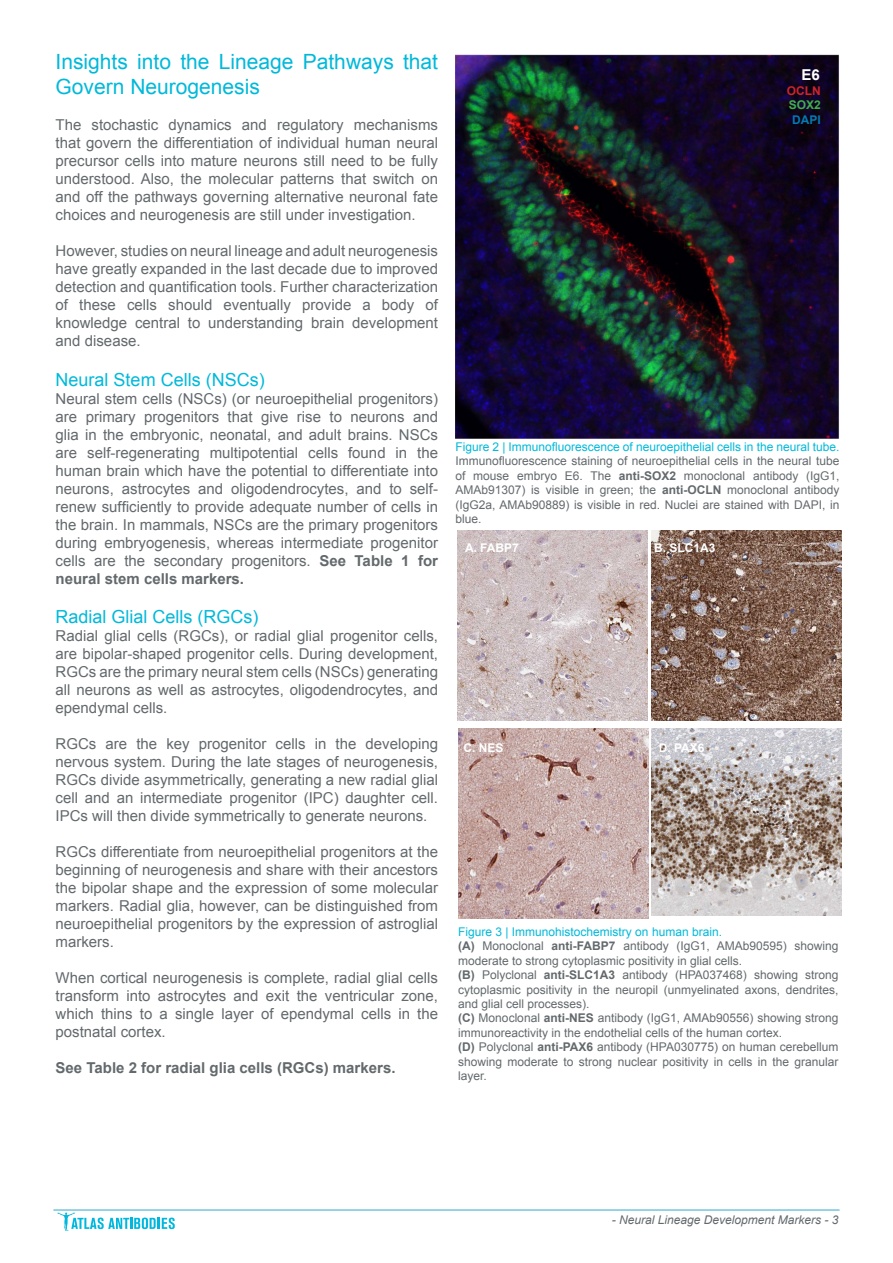
<style>
.page{position:relative;width:893px;height:1263px;background:#fff}
.page>*{position:absolute;margin:0;border:0;box-sizing:border-box;transform-origin:0 0}
.t1{font:21px/25.2px "Arial";color:#00b9da}
.t2{font:18px "Arial";color:#00b9da}
.t3{font:15px/18px "Arial";color:#63696c;text-align:justify}
.t4{font:700 15px "Arial";color:#63696c}
.t5{font:700 15px "Arial";color:#fff}
.t6{font:12px/14.4px "Arial";color:#63696c;text-align:justify}
.t7{font:12px "Arial";color:#00b9da}
.t8{font:italic 12px "Arial";color:#63696c}
.t9{font:700 12px "Arial";color:#fff}
.t10{font:700 12px "Arial";color:#d1232a}
.t11{font:700 12px "Arial";color:#40ae49}
.t12{font:700 12px "Arial";color:#037ab5}
.s1{font-weight:700}
</style>
<div class="page">
<svg style="left:57px;top:1212px;width:118px;height:19px"></svg>
<hr style="left:53px;top:1210px;width:786px;height:1px;background:#30a9cc">
<img style="left:458px;top:530px;width:189px;height:190px">
<img style="left:652px;top:530px;width:190px;height:190px">
<img style="left:458px;top:729px;width:190px;height:190px">
<img style="left:652px;top:729px;width:190px;height:187px">
<img style="left:455px;top:54px;width:384px;height:384px">
<p class="t1" style="left:56px;top:49px;width:384px">Insights into the Lineage Pathways that<br>Govern Neurogenesis</p>
<p class="t3" style="left:56px;top:116px;width:384px">The stochastic dynamics and regulatory mechanisms that govern the differentiation of individual human neural precursor cells into mature neurons still need to be fully understood. Also, the molecular patterns that switch on and off the pathways governing alternative neuronal fate choices and neurogenesis are still under investigation.</p>
<p class="t3" style="left:56px;top:242px;width:384px">However, studies on neural lineage and adult neurogenesis have greatly expanded in the last decade due to improved detection and quantification tools. Further characterization of these cells should eventually provide a body of knowledge central to understanding brain development and disease.</p>
<p class="t2" style="left:56px;top:367px;width:211px">Neural Stem Cells (NSCs)</p>
<p class="t3" style="left:56px;top:389px;width:384px">Neural stem cells (NSCs) (or neuroepithelial progenitors) are primary progenitors that give rise to neurons and glia in the embryonic, neonatal, and adult brains. NSCs are self-regenerating multipotential cells found in the human brain which have the potential to differentiate into neurons, astrocytes and oligodendrocytes, and to self&shy;renew sufficiently to provide adequate number of cells in the brain. In mammals, NSCs are the primary progenitors during embryogenesis, whereas intermediate progenitor cells are the secondary progenitors. <span class="s1">See Table 1 for neural stem cells markers.</span></p>
<p class="t2" style="left:56px;top:605px;width:205px">Radial Glial Cells (RGCs)</p>
<p class="t3" style="left:56px;top:627px;width:384px">Radial glial cells (RGCs), or radial glial progenitor cells, are bipolar-shaped progenitor cells. During development, RGCs are the primary neural stem cells (NSCs) generating all neurons as well as astrocytes, oligodendrocytes, and ependymal cells.</p>
<p class="t3" style="left:56px;top:735px;width:384px">RGCs are the key progenitor cells in the developing nervous system. During the late stages of neurogenesis, RGCs divide asymmetrically, generating a new radial glial cell and an intermediate progenitor (IPC) daughter cell.<br>IPCs will then divide symmetrically to generate neurons.</p>
<p class="t3" style="left:56px;top:843px;width:384px">RGCs differentiate from neuroepithelial progenitors at the beginning of neurogenesis and share with their ancestors the bipolar shape and the expression of some molecular markers. Radial glia, however, can be distinguished from neuroepithelial progenitors by the expression of astroglial markers.</p>
<p class="t3" style="left:56px;top:969px;width:384px">When cortical neurogenesis is complete, radial glial cells transform into astrocytes and exit the ventricular zone, which thins to a single layer of ependymal cells in the postnatal cortex.</p>
<p class="t4" style="left:56px;top:1058px;width:341px">See Table 2 for radial glia cells (RGCs) markers.</p>
<p class="t5" style="left:801px;top:65px;width:20px">E6</p>
<p class="t10" style="left:787px;top:83px;width:35px">OCLN</p>
<p class="t11" style="left:789px;top:97px;width:34px">SOX2</p>
<p class="t12" style="left:792px;top:112px;width:30px">DAPI</p>
<p class="t7" style="left:455px;top:439px;width:386px">Figure 2 | Immunofluorescence of neuroepithelial cells in the neural tube.</p>
<p class="t6" style="left:455px;top:454px;width:386px">Immunofluorescence staining of neuroepithelial cells in the neural tube of mouse embryo E6. The <span class="s1">anti-SOX2</span> monoclonal antibody (IgG1, AMAb91307) is visible in green; the <span class="s1">anti-OCLN</span> monoclonal antibody (IgG2a, AMAb90889) is visible in red. Nuclei are stained with DAPI, in blue.</p>
<p class="t9" style="left:465px;top:540px;width:55px">A. FABP7</p>
<p class="t9" style="left:654px;top:540px;width:63px">B. SLC1A3</p>
<p class="t9" style="left:463px;top:740px;width:42px">C. NES</p>
<p class="t9" style="left:659px;top:740px;width:47px">D. PAX6</p>
<p class="t7" style="left:458px;top:924px;width:265px">Figure 3 | Immunohistochemistry on human brain.</p>
<p class="t6" style="left:458px;top:939px;width:382px"><span class="s1">(A)</span> Monoclonal <span class="s1">anti-FABP7</span> antibody (IgG1, AMAb90595) showing moderate to strong cytoplasmic positivity in glial cells.</p>
<p class="t6" style="left:458px;top:968px;width:382px"><span class="s1">(B)</span> Polyclonal <span class="s1">anti-SLC1A3</span> antibody (HPA037468) showing strong cytoplasmic positivity in the neuropil (unmyelinated axons, dendrites, and glial cell processes).</p>
<p class="t6" style="left:458px;top:1011px;width:382px"><span class="s1">(C)</span> Monoclonal <span class="s1">anti-NES</span> antibody (IgG1, AMAb90556) showing strong immunoreactivity in the endothelial cells of the human cortex.</p>
<p class="t6" style="left:458px;top:1040px;width:382px"><span class="s1">(D)</span> Polyclonal <span class="s1">anti-PAX6</span> antibody (HPA030775) on human cerebellum showing moderate to strong nuclear positivity in cells in the granular layer.</p>
<p class="t8" style="left:612px;top:1212px;width:228px">- Neural Lineage Development Markers - 3</p>
</div>
